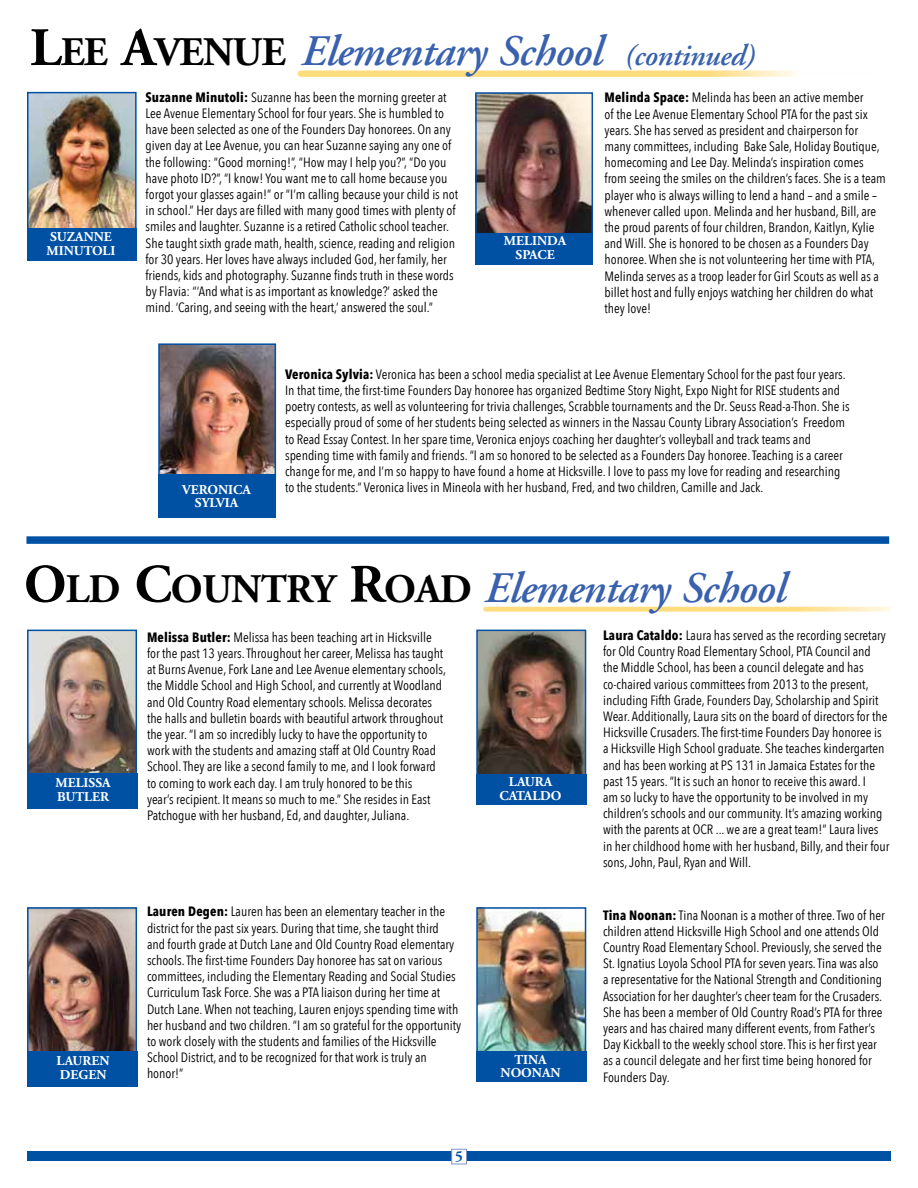
<style>
.page{position:relative;width:918px;height:1188px;background:#fff}
.page>*{position:absolute;margin:0;border:0;box-sizing:border-box;transform-origin:0 0}
.t1{font:italic 600 43.5px "Adobe Garamond";letter-spacing:-.015em;color:#3961ad}
.t2{font:700 15px "Adobe Garamond";color:#0050a3}
.t3{font:13.5px/16.2px "Avenir Next Condensed";color:#000}
.t4{font:700 13.5px/13.5px "Adobe Garamond";color:#fff;text-align:center}
.s1{font-weight:700;font-style:normal;font-size:54px;color:#000}
.s2{font-weight:700;font-style:normal;font-size:40.5px;color:#000}
.s3{font-size:30px}
.s4{font-weight:700}
</style>
<div class="page">
<div style="left:27px;top:1152px;width:864px;height:9px;background:#0050a3"></div>
<div style="left:451px;top:1149px;width:16px;height:15px;background:#fff;border:1px solid #8492c9"></div>
<img style="left:479px;top:633px;width:104px;height:141px">
<div style="left:476px;top:630px;width:110px;height:150px;border:2px solid #0050a3"></div>
<img style="left:479px;top:910px;width:104px;height:141px">
<div style="left:476px;top:907px;width:110px;height:151px;border:2px solid #0050a3"></div>
<img style="left:30px;top:633px;width:104px;height:141px">
<div style="left:27px;top:630px;width:110px;height:151px;border:2px solid #0050a3"></div>
<img style="left:30px;top:910px;width:104px;height:141px">
<div style="left:27px;top:907px;width:110px;height:152px;border:2px solid #0050a3"></div>
<img style="left:478px;top:95px;width:112px;height:138px">
<div style="left:475px;top:92px;width:118px;height:144px;border:2px solid #0050a3"></div>
<div style="left:476px;top:774px;width:110px;height:31px;background:#0050a3"></div>
<div style="left:476px;top:1051px;width:110px;height:31px;background:#0050a3"></div>
<div style="left:27px;top:774px;width:110px;height:35px;background:#0050a3"></div>
<div style="left:27px;top:1051px;width:110px;height:36px;background:#0050a3"></div>
<div style="left:475px;top:233px;width:118px;height:32px;background:#0050a3"></div>
<svg style="left:298px;top:70px;width:579px;height:7px;background:#ffe5a2"></svg>
<svg style="left:483px;top:607px;width:408px;height:5px;background:#ffe193"></svg>
<img style="left:30px;top:95px;width:104px;height:133px">
<div style="left:27px;top:92px;width:110px;height:143px;border:2px solid #0050a3"></div>
<div style="left:27px;top:228px;width:109px;height:33px;background:#0050a3"></div>
<div style="left:26px;top:536px;width:863px;height:8px;background:#0050a3"></div>
<img style="left:161px;top:346px;width:112px;height:129px">
<div style="left:158px;top:343px;width:118px;height:136px;border:2px solid #0050a3"></div>
<div style="left:158px;top:475px;width:118px;height:43px;background:#0050a3"></div>
<h1 class="t1" style="left:30px;top:27px;width:725px"><span class="s1">L</span><span class="s2">EE</span> <span class="s1">A</span><span class="s2">VENUE</span> Elementary School <span class="s3">(continued)</span></h1>
<p class="t4" style="left:46px;top:231px;width:71px;text-align:left">SUZANNE<br>MINUTOLI</p>
<p class="t3" style="left:145px;top:88px;width:314px"><span class="s4">Suzanne Minutoli:</span> Suzanne has been the morning greeter at Lee Avenue Elementary School for four years. She is humbled to have been selected as one of the Founders Day honorees. On any given day at Lee Avenue, you can hear Suzanne saying any one of the following: “Good morning!”, “How may I help you?”, “Do you have photo ID?”, “I know! You want me to call home because you forgot your glasses again!” or “I’m calling because your child is not in school.” Her days are filled with many good times with plenty of smiles and laughter. Suzanne is a retired Catholic school teacher.<br>She taught sixth grade math, health, science, reading and religion for 30 years. Her loves have always included God, her family, her friends, kids and photography. Suzanne finds truth in these words by Flavia: “‘And what is as important as knowledge?’ asked the mind. ‘Caring, and seeing with the heart,’ answered the soul.”</p>
<p class="t4" style="left:504px;top:235px;width:64px">MELINDA<br>SPACE</p>
<p class="t3" style="left:604px;top:89px;width:283px"><span class="s4">Melinda Space:</span> Melinda has been an active member<br>of the Lee Avenue Elementary School PTA for the past six years. She has served as president and chairperson for many committees, including Bake Sale, Holiday Boutique, homecoming and Lee Day. Melinda’s inspiration comes from seeing the smiles on the children’s faces. She is a team player who is always willing to lend a hand – and a smile – whenever called upon. Melinda and her husband, Bill, are the proud parents of four children, Brandon, Kaitlyn, Kylie and Will. She is honored to be chosen as a Founders Day honoree. When she is not volunteering her time with PTA, Melinda serves as a troop leader for Girl Scouts as well as a billet host and fully enjoys watching her children do what they love!</p>
<p class="t3" style="left:285px;top:365px;width:566px"><span class="s4">Veronica Sylvia:</span> Veronica has been a school media specialist at Lee Avenue Elementary School for the past four years.<br>In that time, the first-time Founders Day honoree has organized Bedtime Story Night, Expo Night for RISE students and poetry contests, as well as volunteering for trivia challenges, Scrabble tournaments and the Dr. Seuss Read-a-Thon. She is especially proud of some of her students being selected as winners in the Nassau County Library Association’s Freedom to Read Essay Contest. In her spare time, Veronica enjoys coaching her daughter’s volleyball and track teams and spending time with family and friends. “I am so honored to be selected as a Founders Day honoree. Teaching is a career change for me, and I’m so happy to have found a home at Hicksville. I love to pass my love for reading and researching</p>
<p class="t4" style="left:182px;top:483px;width:70px">VERONICA</p>
<p class="t3" style="left:285px;top:479px;width:480px">to the students.” Veronica lives in Mineola with her husband, Fred, and two children, Camille and Jack.</p>
<p class="t4" style="left:195px;top:496px;width:45px">SYLVIA</p>
<h1 class="t1" style="left:24px;top:564px;width:762px"><span class="s1">O</span><span class="s2">LD</span> <span class="s1">C</span><span class="s2">OUNTRY</span> <span class="s1">R</span><span class="s2">OAD</span> Elementary School</h1>
<p class="t4" style="left:55px;top:777px;width:57px;text-align:left">MELISSA<br>BUTLER</p>
<p class="t4" style="left:57px;top:1054px;width:54px;text-align:left">LAUREN<br>DEGEN</p>
<p class="t3" style="left:147px;top:628px;width:300px"><span class="s4">Melissa Butler:</span> Melissa has been teaching art in Hicksville for the past 13 years. Throughout her career, Melissa has taught at Burns Avenue, Fork Lane and Lee Avenue elementary schools, the Middle School and High School, and currently at Woodland and Old Country Road elementary schools. Melissa decorates the halls and bulletin boards with beautiful artwork throughout the year. “I am so incredibly lucky to have the opportunity to work with the students and amazing staff at Old Country Road School. They are like a second family to me, and I look forward to coming to work each day. I am truly honored to be this<br>year’s recipient. It means so much to me.” She resides in East Patchogue with her husband, Ed, and daughter, Juliana.</p>
<p class="t3" style="left:147px;top:903px;width:316px"><span class="s4">Lauren Degen:</span> Lauren has been an elementary teacher in the district for the past six years. During that time, she taught third<br>and fourth grade at Dutch Lane and Old Country Road elementary schools. The first-time Founders Day honoree has sat on various committees, including the Elementary Reading and Social Studies Curriculum Task Force. She was a PTA liaison during her time at Dutch Lane. When not teaching, Lauren enjoys spending time with her husband and two children. “I am so grateful for the opportunity to work closely with the students and families of the Hicksville School District, and to be recognized for that work is truly an honor!”</p>
<p class="t2" style="left:455px;top:1148px;width:9px">5</p>
<p class="t4" style="left:500px;top:776px;width:64px">LAURA<br>CATALDO</p>
<p class="t4" style="left:501px;top:1053px;width:61px">TINA<br>NOONAN</p>
<p class="t3" style="left:603px;top:626px;width:288px"><span class="s4">Laura Cataldo:</span> Laura has served as the recording secretary for Old Country Road Elementary School, PTA Council and the Middle School, has been a council delegate and has co-chaired various committees from 2013 to the present, including Fifth Grade, Founders Day, Scholarship and Spirit Wear. Additionally, Laura sits on the board of directors for the Hicksville Crusaders. The first-time Founders Day honoree is a Hicksville High School graduate. She teaches kindergarten and has been working at PS 131 in Jamaica Estates for the past 15 years. “It is such an honor to receive this award. I<br>am so lucky to have the opportunity to be involved in my children’s schools and our community. It’s amazing working with the parents at OCR ... we are a great team!” Laura lives in her childhood home with her husband, Billy, and their four sons, John, Paul, Ryan and Will.</p>
<p class="t3" style="left:603px;top:906px;width:283px"><span class="s4">Tina Noonan:</span> Tina Noonan is a mother of three. Two of her children attend Hicksville High School and one attends Old Country Road Elementary School. Previously, she served the St. Ignatius Loyola School PTA for seven years. Tina was also a representative for the National Strength and Conditioning Association for her daughter’s cheer team for the Crusaders.<br>She has been a member of Old Country Road’s PTA for three years and has chaired many different events, from Father’s Day Kickball to the weekly school store. This is her first year as a council delegate and her first time being honored for Founders Day.</p>
</div>
